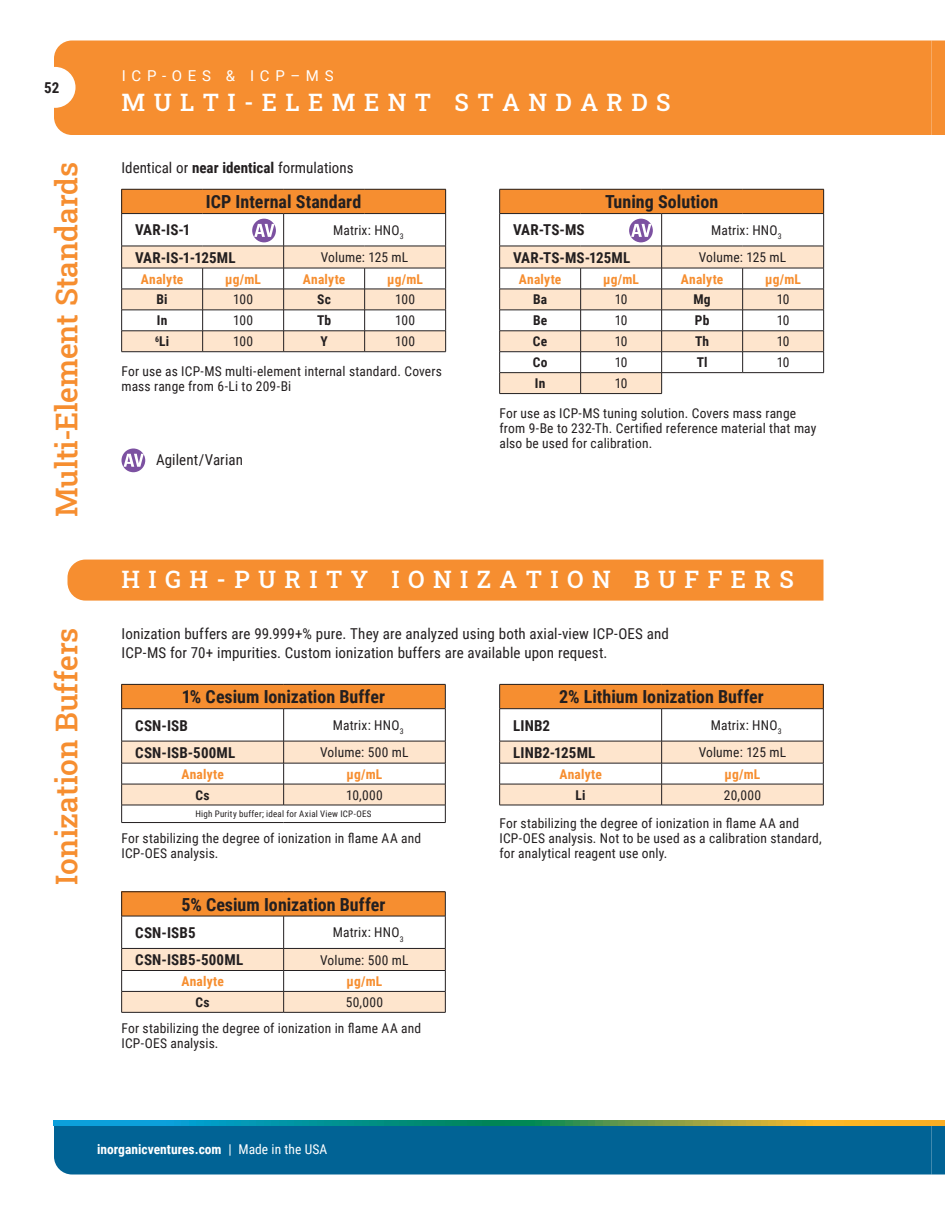
<style>
.page{position:relative;width:945px;height:1215px;background:#fff}
.page>*{position:absolute;margin:0;border:0;box-sizing:border-box;transform-origin:0 0}
.t1{font:500 30px "Roboto Slab";color:#f68e30}
.t2{font:500 24px "Roboto Slab";letter-spacing:.35em;color:#fff}
.t3{font:700 18px "Roboto Condensed";color:#231f20}
.t4{font:15px/19.5px "Roboto Condensed";letter-spacing:.005em;color:#231f20}
.t5{font:700 15px "Roboto Condensed";letter-spacing:.01em;color:#231f20}
.t6{font:15px "Roboto";letter-spacing:.385em;color:#fff}
.t7{font:13.5px/15px "Roboto Condensed";letter-spacing:.01em;color:#231f20}
.t8{font:700 13.5px "Roboto Condensed";letter-spacing:.015em;color:#f68e30}
.t9{font:700 13.5px "Roboto Condensed";letter-spacing:.015em;color:#231f20}
.t10{font:700 13.5px "Roboto Condensed";color:#fff}
.t11{font:9px "Roboto Condensed";letter-spacing:.03em;color:#231f20}
.s1{font-weight:700}
.s2{font-weight:400}
</style>
<div class="page">
<div style="left:54px;top:40px;width:878px;height:95px;background:#f68e30"></div>
<svg style="left:932px;top:40px;width:13px;height:95px"></svg>
<div style="left:35px;top:67px;width:41px;height:41px;background:#fff;border-radius:50%"></div>
<div style="left:54px;top:1125px;width:891px;height:49px;background:#016395"></div>
<svg style="left:54px;top:1120px;width:891px;height:5px;background:#519c71"></svg>
<div style="left:68px;top:560px;width:756px;height:41px;background:#f68e30"></div>
<hr style="left:122px;top:684px;width:162px;height:1px;background:#231f20">
<hr style="left:284px;top:684px;width:162px;height:1px;background:#231f20">
<svg style="left:121px;top:685px;width:325px;height:138px"></svg>
<hr style="left:122px;top:822px;width:162px;height:1px;background:#231f20">
<hr style="left:284px;top:822px;width:162px;height:1px;background:#231f20">
<hr style="left:122px;top:891px;width:162px;height:1px;background:#231f20">
<hr style="left:284px;top:891px;width:162px;height:1px;background:#231f20">
<svg style="left:121px;top:892px;width:325px;height:120px"></svg>
<hr style="left:122px;top:1012px;width:162px;height:1px;background:#231f20">
<hr style="left:284px;top:1012px;width:162px;height:1px;background:#231f20">
<hr style="left:500px;top:684px;width:162px;height:1px;background:#231f20">
<hr style="left:662px;top:684px;width:162px;height:1px;background:#231f20">
<svg style="left:499px;top:685px;width:325px;height:120px"></svg>
<hr style="left:500px;top:805px;width:162px;height:1px;background:#231f20">
<hr style="left:662px;top:805px;width:162px;height:1px;background:#231f20">
<svg style="left:121px;top:448px;width:24px;height:24px"></svg>
<svg style="left:124px;top:454px;width:20px;height:13px"></svg>
<hr style="left:500px;top:393px;width:81px;height:1px;background:#231f20">
<hr style="left:581px;top:393px;width:81px;height:1px;background:#231f20">
<svg style="left:499px;top:189px;width:325px;height:204px"></svg>
<svg style="left:121px;top:189px;width:325px;height:163px"></svg>
<p class="t5" style="left:44px;top:77px;width:17px">52</p>
<h1 class="t1" style="left:46px;top:517px;width:356px;rotate:-90deg">Multi-Element Standards</h1>
<h1 class="t1" style="left:46px;top:885px;width:259px;rotate:-90deg">Ionization Buffers</h1>
<p class="t6" style="left:122px;top:65px;width:213px">ICP-OES &amp; ICP–MS</p>
<h2 class="t2" style="left:122px;top:86px;width:551px">MULTI-ELEMENT STANDARDS</h2>
<p class="t4" style="left:122px;top:158px;width:234px">Identical or <span class="s1">near identical</span> formulations</p>
<h3 class="t3" style="left:206px;top:189px;width:157px">ICP Internal Standard</h3>
<p class="t5" style="left:135px;top:220px;width:57px">VAR-IS-1</p>
<p class="t7" style="left:333px;top:222px;width:72px">Matrix: HNO<sub>3</sub></p>
<p class="t5" style="left:135px;top:247px;width:102px">VAR-IS-1-125ML</p>
<p class="t7" style="left:321px;top:249px;width:89px">Volume: 125 mL</p>
<p class="t8" style="left:141px;top:269px;width:44px">Analyte</p>
<p class="t8" style="left:225px;top:269px;width:37px">µg/mL</p>
<p class="t8" style="left:303px;top:269px;width:44px">Analyte</p>
<p class="t8" style="left:387px;top:269px;width:37px">µg/mL</p>
<p class="t9" style="left:157px;top:290px;width:13px">Bi</p>
<p class="t7" style="left:233px;top:292px;width:21px">100</p>
<p class="t9" style="left:317px;top:290px;width:15px">Sc</p>
<p class="t7" style="left:395px;top:292px;width:21px">100</p>
<p class="t9" style="left:157px;top:311px;width:12px">In</p>
<p class="t7" style="left:233px;top:313px;width:21px">100</p>
<p class="t9" style="left:317px;top:311px;width:16px">Tb</p>
<p class="t7" style="left:395px;top:313px;width:21px">100</p>
<p class="t9" style="left:155px;top:332px;width:16px"><sup>6</sup>Li</p>
<p class="t7" style="left:233px;top:334px;width:21px">100</p>
<p class="t9" style="left:320px;top:332px;width:9px">Y</p>
<p class="t7" style="left:395px;top:334px;width:21px">100</p>
<p class="t7" style="left:122px;top:363px;width:322px">For use as ICP-MS multi-element internal standard. Covers mass range from 6-Li to 209-Bi</p>
<p class="t4" style="left:156px;top:450px;width:88px">Agilent/Varian</p>
<h3 class="t3" style="left:605px;top:189px;width:115px">Tuning Solution</h3>
<p class="t5" style="left:513px;top:220px;width:73px">VAR-TS-MS</p>
<p class="t7" style="left:711px;top:222px;width:72px">Matrix: HNO<sub>3</sub></p>
<p class="t5" style="left:513px;top:247px;width:119px">VAR-TS-MS-125ML</p>
<p class="t7" style="left:699px;top:249px;width:89px">Volume: 125 mL</p>
<p class="t8" style="left:519px;top:269px;width:44px">Analyte</p>
<p class="t8" style="left:603px;top:269px;width:37px">µg/mL</p>
<p class="t8" style="left:681px;top:269px;width:44px">Analyte</p>
<p class="t8" style="left:765px;top:269px;width:37px">µg/mL</p>
<p class="t9" style="left:533px;top:290px;width:16px">Ba</p>
<p class="t7" style="left:615px;top:292px;width:14px">10</p>
<p class="t9" style="left:694px;top:290px;width:19px">Mg</p>
<p class="t7" style="left:777px;top:292px;width:14px">10</p>
<p class="t9" style="left:533px;top:311px;width:16px">Be</p>
<p class="t7" style="left:615px;top:313px;width:14px">10</p>
<p class="t9" style="left:695px;top:311px;width:16px">Pb</p>
<p class="t7" style="left:777px;top:313px;width:14px">10</p>
<p class="t9" style="left:533px;top:332px;width:16px">Ce</p>
<p class="t7" style="left:615px;top:334px;width:14px">10</p>
<p class="t9" style="left:695px;top:332px;width:16px">Th</p>
<p class="t7" style="left:777px;top:334px;width:14px">10</p>
<p class="t9" style="left:533px;top:353px;width:16px">Co</p>
<p class="t7" style="left:615px;top:354px;width:14px">10</p>
<p class="t9" style="left:697px;top:353px;width:12px">Tl</p>
<p class="t7" style="left:777px;top:354px;width:14px">10</p>
<p class="t9" style="left:535px;top:374px;width:12px">In</p>
<p class="t7" style="left:615px;top:375px;width:14px">10</p>
<p class="t7" style="left:500px;top:405px;width:318px">For use as ICP-MS tuning solution. Covers mass range from 9-Be to 232-Th. Certified reference material that may also be used for calibration.</p>
<h2 class="t2" style="left:122px;top:563px;width:674px">HIGH-PURITY IONIZATION BUFFERS</h2>
<p class="t4" style="left:122px;top:623px;width:549px">Ionization buffers are 99.999+% pure. They are analyzed using both axial-view ICP-OES and<br>ICP-MS for 70+ impurities. Custom ionization buffers are available upon request.</p>
<h3 class="t3" style="left:182px;top:684px;width:205px">1% Cesium Ionization Buffer</h3>
<p class="t5" style="left:135px;top:715px;width:54px">CSN-ISB</p>
<p class="t7" style="left:333px;top:717px;width:72px">Matrix: HNO<sub>3</sub></p>
<p class="t5" style="left:135px;top:742px;width:102px">CSN-ISB-500ML</p>
<p class="t7" style="left:320px;top:744px;width:90px">Volume: 500 mL</p>
<p class="t8" style="left:181px;top:764px;width:44px">Analyte</p>
<p class="t8" style="left:347px;top:764px;width:37px">µg/mL</p>
<p class="t9" style="left:196px;top:785px;width:16px">Cs</p>
<p class="t7" style="left:346px;top:787px;width:38px">10,000</p>
<p class="t11" style="left:195px;top:808px;width:178px">High Purity buffer; ideal for Axial View ICP-OES</p>
<h3 class="t3" style="left:559px;top:684px;width:206px">2% Lithium Ionization Buffer</h3>
<p class="t5" style="left:513px;top:715px;width:39px">LINB2</p>
<p class="t7" style="left:711px;top:717px;width:72px">Matrix: HNO<sub>3</sub></p>
<p class="t5" style="left:513px;top:742px;width:84px">LINB2-125ML</p>
<p class="t7" style="left:699px;top:744px;width:89px">Volume: 125 mL</p>
<p class="t8" style="left:559px;top:764px;width:44px">Analyte</p>
<p class="t8" style="left:725px;top:764px;width:37px">µg/mL</p>
<p class="t9" style="left:576px;top:785px;width:12px">Li</p>
<p class="t7" style="left:724px;top:787px;width:39px">20,000</p>
<p class="t7" style="left:500px;top:816px;width:324px">For stabilizing the degree of ionization in flame AA and<br>ICP-OES analysis. Not to be used as a calibration standard, for analytical reagent use only.</p>
<p class="t7" style="left:122px;top:830px;width:301px">For stabilizing the degree of ionization in flame AA and<br>ICP-OES analysis.</p>
<h3 class="t3" style="left:181px;top:892px;width:206px">5% Cesium Ionization Buffer</h3>
<p class="t5" style="left:135px;top:922px;width:62px">CSN-ISB5</p>
<p class="t7" style="left:333px;top:925px;width:72px">Matrix: HNO<sub>3</sub></p>
<p class="t5" style="left:135px;top:949px;width:110px">CSN-ISB5-500ML</p>
<p class="t7" style="left:320px;top:952px;width:90px">Volume: 500 mL</p>
<p class="t8" style="left:181px;top:972px;width:44px">Analyte</p>
<p class="t8" style="left:347px;top:972px;width:37px">µg/mL</p>
<p class="t9" style="left:196px;top:993px;width:16px">Cs</p>
<p class="t7" style="left:346px;top:994px;width:39px">50,000</p>
<p class="t7" style="left:122px;top:1021px;width:301px">For stabilizing the degree of ionization in flame AA and<br>ICP-OES analysis.</p>
<p class="t10" style="left:97px;top:1140px;width:232px">inorganicventures.com <span class="s2">| Made in the USA</span></p>
</div>
